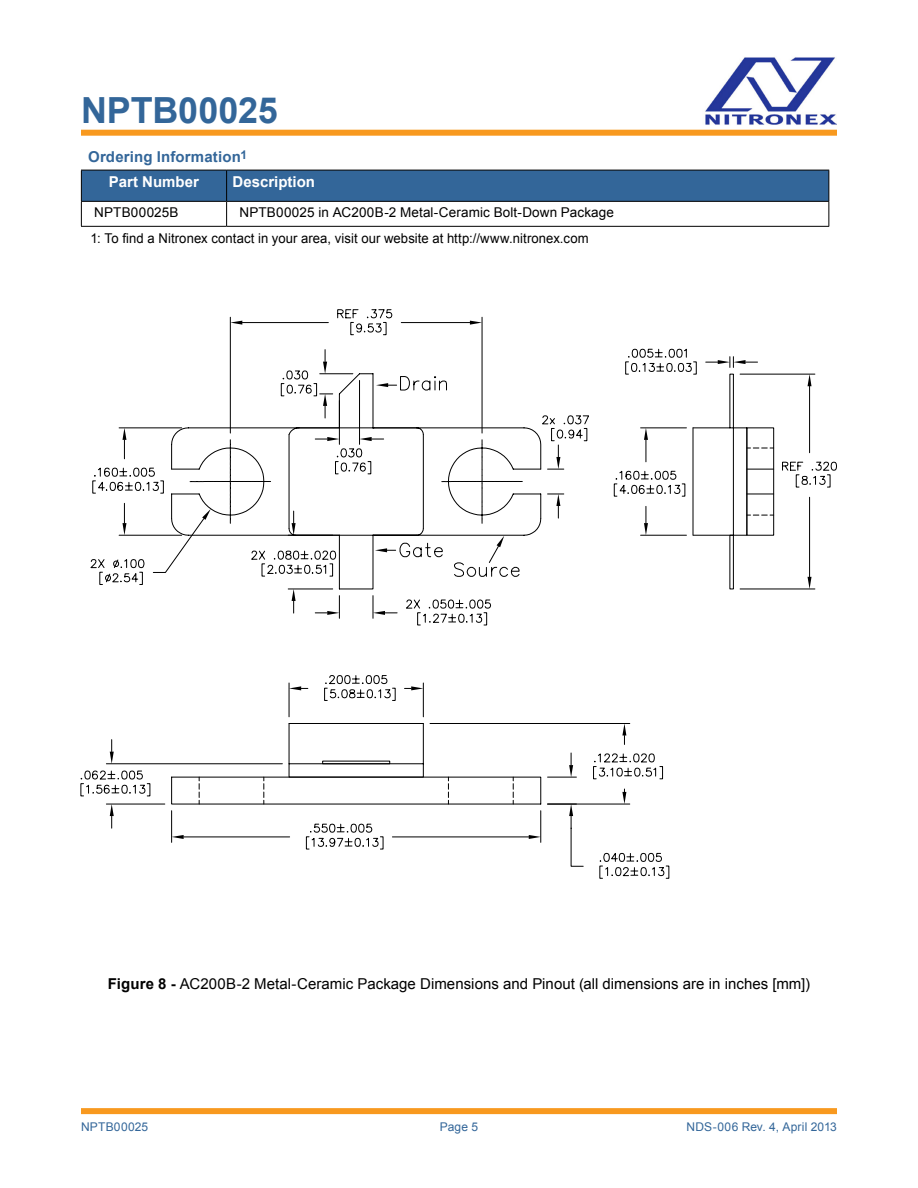
<style>
.page{position:relative;width:918px;height:1188px;background:#fff}
.page>*{position:absolute;margin:0;border:0;box-sizing:border-box;transform-origin:0 0}
.t1{font:700 36px "Arial";letter-spacing:-.005em;color:#369}
.t2{font:15px "Arial";color:#000}
.t3{font:700 15px/25.2px "Arial";letter-spacing:.01em;color:#369}
.t4{font:700 15px "Arial";color:#fff}
.t5{font:13.5px/25.3px "Arial";letter-spacing:.01em;color:#000}
.t6{font:12px "Arial";letter-spacing:.015em;color:#369}
.s1{color:#fff}
.s2{font-weight:700}
</style>
<div class="page">
<img style="left:705px;top:57px;width:132px;height:68px">
<div style="left:81px;top:130px;width:756px;height:6px;background:#f8991f"></div>
<div style="left:81px;top:1108px;width:756px;height:6px;background:#f8991f"></div>
<svg style="left:81px;top:170px;width:748px;height:56px"></svg>
<hr style="left:81px;top:226px;width:146px;height:1px;background:#000">
<hr style="left:227px;top:226px;width:602px;height:1px;background:#000">
<svg style="left:640px;top:348px;width:197px;height:242px"></svg>
<svg style="left:625px;top:348px;width:61px;height:67px"></svg>
<svg style="left:520px;top:415px;width:254px;height:104px"></svg>
<svg style="left:551px;top:415px;width:39px;height:26px"></svg>
<svg style="left:556px;top:457px;width:4px;height:12px"></svg>
<svg style="left:556px;top:494px;width:4px;height:12px"></svg>
<svg style="left:80px;top:675px;width:319px;height:168px"></svg>
<svg style="left:198px;top:752px;width:404px;height:115px"></svg>
<svg style="left:599px;top:852px;width:71px;height:27px"></svg>
<svg style="left:569px;top:805px;width:4px;height:11px"></svg>
<hr style="left:548px;top:804px;width:82px;height:1px;background:#000">
<svg style="left:622px;top:789px;width:4px;height:15px"></svg>
<svg style="left:399px;top:543px;width:264px;height:237px"></svg>
<svg style="left:90px;top:309px;width:430px;height:317px"></svg>
<h1 class="t1" style="left:81px;top:86px;width:198px">NPTB00025</h1>
<p class="t3" style="left:109px;top:144px;width:140px;text-indent:-21px">Ordering Information<sup>1<br></sup><span class="s1">Part Number</span></p>
<p class="t4" style="left:233px;top:172px;width:84px">Description</p>
<p class="t5" style="left:91px;top:200px;width:525px;text-indent:149px">NPTB00025 in AC200B-2 Metal-Ceramic Bolt-Down Package<br>1: To find a Nitronex contact in your area, visit our website at http://www.nitronex.com</p>
<p class="t5" style="left:94px;top:200px;width:86px">NPTB00025B</p>
<p class="t2" style="left:108px;top:974px;width:704px"><span class="s2">Figure 8 -</span> AC200B-2 Metal-Ceramic Package Dimensions and Pinout (all dimensions are in inches [mm])</p>
<p class="t6" style="left:81px;top:1119px;width:69px">NPTB00025</p>
<p class="t6" style="left:440px;top:1119px;width:40px">Page 5</p>
<p class="t6" style="left:687px;top:1119px;width:152px">NDS-006 Rev. 4, April 2013</p>
</div>
